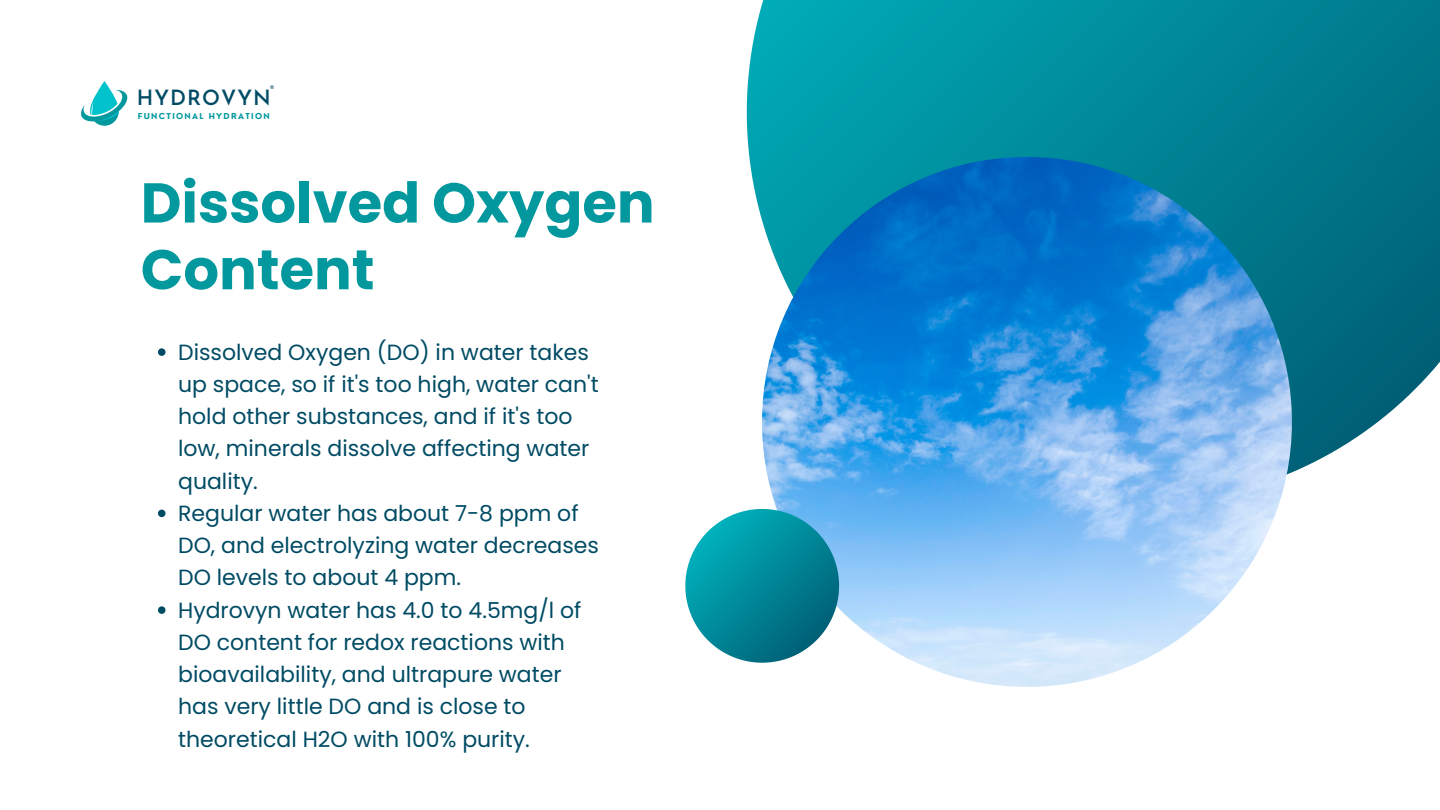
<style>
.page{position:relative;width:1440px;height:810px;background:#fff}
.page>*{position:absolute;margin:0;border:0;box-sizing:border-box;transform-origin:0 0}
.t1{font:700 56px/66.8px "Poppins";color:#03989e}
.t2{font:22px/32.2px "Poppins";color:#004b64}
.t3{font:600 20.9px "Josefin Sans";letter-spacing:.05em;color:#004b64}
.t4{font:8.9px "Nourd";color:#004b64}
.t5{font:700 8px "Nourd";letter-spacing:.165em;color:#03989e}
</style>
<div class="page">
<svg style="left:747px;top:0;width:693px;height:504px;background:#1a91a0"></svg>
<img style="left:762px;top:157px;width:530px;height:530px;border-radius:50%">
<svg style="left:685px;top:509px;width:154px;height:154px"></svg>
<svg style="left:158px;top:348px;width:7px;height:8px"></svg>
<svg style="left:158px;top:510px;width:7px;height:7px"></svg>
<svg style="left:158px;top:606px;width:7px;height:8px"></svg>
<svg style="left:81px;top:81px;width:46px;height:45px"></svg>
<p class="t4" style="left:270px;top:83px;width:6px">®</p>
<p class="t3" style="left:137px;top:89px;width:136px">HYDROVYN</p>
<p class="t5" style="left:138px;top:111px;width:133px">FUNCTIONAL HYDRATION</p>
<h1 class="t1" style="left:141px;top:170px;width:515px">Dissolved Oxygen<br>Content</h1>
<p class="t2" style="left:178px;top:336px;width:422px">Dissolved Oxygen (DO) in water takes up space, so if it's too high, water can't hold other substances, and if it's too low, minerals dissolve affecting water quality.<br>Regular water has about 7-8 ppm of DO, and electrolyzing water decreases DO levels to about 4 ppm.<br>Hydrovyn water has 4.0 to 4.5mg/l of DO content for redox reactions with bioavailability, and ultrapure water has very little DO and is close to theoretical H2O with 100% purity.</p>
</div>
